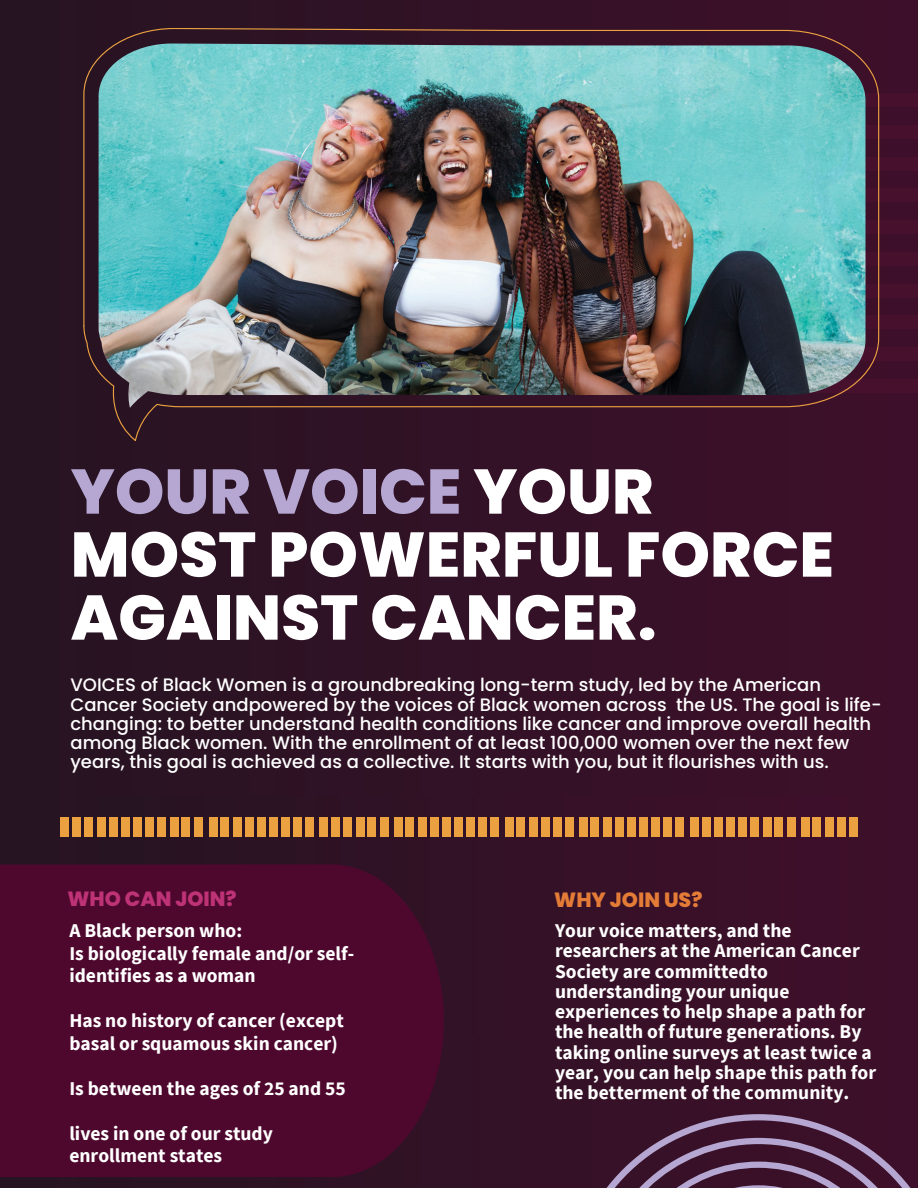
<style>
.page{position:relative;width:918px;height:1188px;background:#331126}
.page>*{position:absolute;margin:0;border:0;box-sizing:border-box;transform-origin:0 0}
.t1{font:800 63px/63px "Poppins";color:#fff}
.t2{font:800 20.55px "Poppins";color:#be3276}
.t3{font:800 20.55px "Poppins";color:#e47c38}
.t4{font:700 19.5px/20.2px "Source Sans Pro";color:#fff}
.t5{font:500 18px/19.2px "Poppins";color:#fff}
.s1{color:#b5a7d2}
</style>
<div class="page">
<div style="left:608px;top:284px;width:310px;height:13px;background:#47112e"></div>
<div style="left:608px;top:316px;width:310px;height:13px;background:#47112e"></div>
<div style="left:608px;top:348px;width:310px;height:13px;background:#47112e"></div>
<div style="left:608px;top:379px;width:310px;height:13px;background:#47112e"></div>
<div style="left:608px;top:94px;width:310px;height:13px;background:#47112e"></div>
<div style="left:608px;top:126px;width:310px;height:13px;background:#47112e"></div>
<div style="left:608px;top:157px;width:310px;height:13px;background:#47112e"></div>
<div style="left:608px;top:189px;width:310px;height:13px;background:#47112e"></div>
<div style="left:608px;top:221px;width:310px;height:13px;background:#47112e"></div>
<div style="left:608px;top:252px;width:310px;height:13px;background:#47112e"></div>
<div style="left:98px;top:796px;width:748px;height:240px;background:linear-gradient(to right,#261422,#3f0f2a)"></div>
<div style="left:0;top:864px;width:444px;height:313px;background:#4e082e"></div>
<svg style="left:606px;top:1114px;width:312px;height:74px"></svg>
<svg style="left:83px;top:28px;width:797px;height:413px"></svg>
<img style="left:99px;top:44px;width:766px;height:364px">
<div style="left:60px;top:817px;width:9px;height:20px;background:#eca140"></div>
<div style="left:97px;top:817px;width:9px;height:20px;background:#eca140"></div>
<div style="left:133px;top:817px;width:9px;height:20px;background:#eca140"></div>
<div style="left:170px;top:817px;width:9px;height:20px;background:#eca140"></div>
<div style="left:209px;top:817px;width:8px;height:20px;background:#eca140"></div>
<div style="left:245px;top:817px;width:9px;height:20px;background:#eca140"></div>
<div style="left:281px;top:817px;width:9px;height:20px;background:#eca140"></div>
<div style="left:319px;top:817px;width:9px;height:20px;background:#eca140"></div>
<div style="left:356px;top:817px;width:9px;height:20px;background:#eca140"></div>
<div style="left:394px;top:817px;width:9px;height:20px;background:#eca140"></div>
<div style="left:430px;top:817px;width:9px;height:20px;background:#eca140"></div>
<div style="left:467px;top:817px;width:8px;height:20px;background:#eca140"></div>
<div style="left:505px;top:817px;width:8px;height:20px;background:#eca140"></div>
<div style="left:72px;top:817px;width:8px;height:20px;background:#eca140"></div>
<div style="left:109px;top:817px;width:9px;height:20px;background:#eca140"></div>
<div style="left:145px;top:817px;width:9px;height:20px;background:#eca140"></div>
<div style="left:181px;top:817px;width:9px;height:20px;background:#eca140"></div>
<div style="left:220px;top:817px;width:9px;height:20px;background:#eca140"></div>
<div style="left:257px;top:817px;width:8px;height:20px;background:#eca140"></div>
<div style="left:293px;top:817px;width:9px;height:20px;background:#eca140"></div>
<div style="left:331px;top:817px;width:9px;height:20px;background:#eca140"></div>
<div style="left:367px;top:817px;width:9px;height:20px;background:#eca140"></div>
<div style="left:405px;top:817px;width:9px;height:20px;background:#eca140"></div>
<div style="left:442px;top:817px;width:9px;height:20px;background:#eca140"></div>
<div style="left:478px;top:817px;width:9px;height:20px;background:#eca140"></div>
<div style="left:516px;top:817px;width:9px;height:20px;background:#eca140"></div>
<div style="left:84px;top:817px;width:9px;height:20px;background:#eca140"></div>
<div style="left:121px;top:817px;width:9px;height:20px;background:#eca140"></div>
<div style="left:157px;top:817px;width:9px;height:20px;background:#eca140"></div>
<div style="left:194px;top:817px;width:9px;height:20px;background:#eca140"></div>
<div style="left:233px;top:817px;width:8px;height:20px;background:#eca140"></div>
<div style="left:269px;top:817px;width:9px;height:20px;background:#eca140"></div>
<div style="left:305px;top:817px;width:9px;height:20px;background:#eca140"></div>
<div style="left:343px;top:817px;width:9px;height:20px;background:#eca140"></div>
<div style="left:380px;top:817px;width:9px;height:20px;background:#eca140"></div>
<div style="left:418px;top:817px;width:9px;height:20px;background:#eca140"></div>
<div style="left:454px;top:817px;width:9px;height:20px;background:#eca140"></div>
<div style="left:490px;top:817px;width:9px;height:20px;background:#eca140"></div>
<div style="left:529px;top:817px;width:8px;height:20px;background:#eca140"></div>
<div style="left:542px;top:817px;width:8px;height:20px;background:#eca140"></div>
<div style="left:579px;top:817px;width:8px;height:20px;background:#eca140"></div>
<div style="left:615px;top:817px;width:9px;height:20px;background:#eca140"></div>
<div style="left:651px;top:817px;width:9px;height:20px;background:#eca140"></div>
<div style="left:690px;top:817px;width:9px;height:20px;background:#eca140"></div>
<div style="left:726px;top:817px;width:9px;height:20px;background:#eca140"></div>
<div style="left:763px;top:817px;width:9px;height:20px;background:#eca140"></div>
<div style="left:801px;top:817px;width:9px;height:20px;background:#eca140"></div>
<div style="left:837px;top:817px;width:9px;height:20px;background:#eca140"></div>
<div style="left:553px;top:817px;width:9px;height:20px;background:#eca140"></div>
<div style="left:590px;top:817px;width:9px;height:20px;background:#eca140"></div>
<div style="left:627px;top:817px;width:8px;height:20px;background:#eca140"></div>
<div style="left:663px;top:817px;width:9px;height:20px;background:#eca140"></div>
<div style="left:702px;top:817px;width:9px;height:20px;background:#eca140"></div>
<div style="left:738px;top:817px;width:9px;height:20px;background:#eca140"></div>
<div style="left:774px;top:817px;width:9px;height:20px;background:#eca140"></div>
<div style="left:813px;top:817px;width:8px;height:20px;background:#eca140"></div>
<div style="left:849px;top:817px;width:9px;height:20px;background:#eca140"></div>
<div style="left:566px;top:817px;width:8px;height:20px;background:#eca140"></div>
<div style="left:603px;top:817px;width:8px;height:20px;background:#eca140"></div>
<div style="left:639px;top:817px;width:9px;height:20px;background:#eca140"></div>
<div style="left:675px;top:817px;width:9px;height:20px;background:#eca140"></div>
<div style="left:714px;top:817px;width:9px;height:20px;background:#eca140"></div>
<div style="left:750px;top:817px;width:9px;height:20px;background:#eca140"></div>
<div style="left:787px;top:817px;width:9px;height:20px;background:#eca140"></div>
<div style="left:825px;top:817px;width:9px;height:20px;background:#eca140"></div>
<h3 class="t1" style="left:71px;top:460px;width:765px"><span class="s1">YOUR VOICE</span> YOUR<br>MOST POWERFUL FORCE<br>AGAINST CANCER.</h3>
<h3 class="t5" style="left:70px;top:676px;width:813px">VOICES of Black Women is a groundbreaking long-term study, led by the American Cancer Society andpowered by the voices of Black women across the US. The goal is life&shy;changing: to better understand health conditions like cancer and improve overall health among Black women. With the enrollment of at least 100,000 women over the next few years, this goal is achieved as a collective. It starts with you, but it flourishes with us.</h3>
<p class="t2" style="left:67px;top:884px;width:171px">WHO CAN JOIN?</p>
<p class="t3" style="left:554px;top:886px;width:150px">WHY JOIN US?</p>
<h1 class="t4" style="left:69px;top:919px;width:286px;line-height:22.5px">A Black person who:<br>Is biologically female and/or self&shy;identifies as a woman</h1>
<p class="t4" style="left:69px;top:1009px;width:276px;line-height:22.5px">Has no history of cancer (except basal or squamous skin cancer)</p>
<h2 class="t4" style="left:69px;top:1078px;width:278px">Is between the ages of 25 and 55</h2>
<h3 class="t4" style="left:69px;top:1122px;width:205px;line-height:22.5px">lives in one of our study enrollment states</h3>
<h3 class="t4" style="left:555px;top:920px;width:323px">Your voice matters, and the researchers at the American Cancer<br>Society are committedto understanding your unique experiences to help shape a path for the health of future generations. By taking online surveys at least twice a year, you can help shape this path for the betterment of the community.</h3>
</div>
